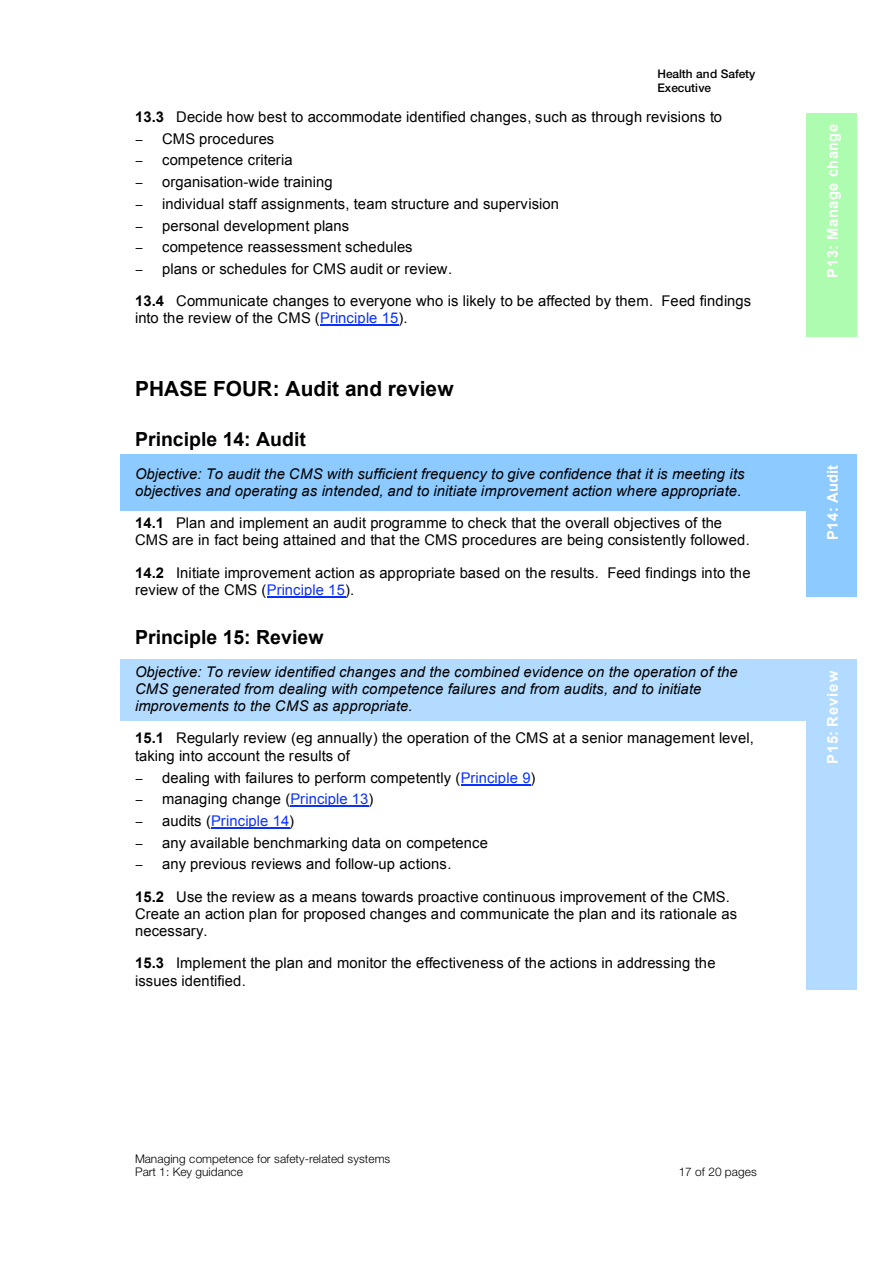
<style>
.page{position:relative;width:893px;height:1263px;background:#fff}
.page>*{position:absolute;margin:0;border:0;box-sizing:border-box;transform-origin:0 0}
.t1{font:700 20.85px "Arial";color:#000}
.t2{font:700 19.5px "Arial";color:#000}
.t3{font:14.7px/17.2px "Arial";letter-spacing:.005em;color:#000}
.t4{font:italic 14.7px/17.1px "Arial";letter-spacing:.005em;color:#000}
.t5{font:14.7px "Arial";letter-spacing:.005em;color:#0a31ff}
.t6{font:700 14.7px "Arial";letter-spacing:.035em;color:#fff}
.t7{font:700 14.7px "Arial";letter-spacing:.055em;color:#fff}
.t8{font:700 14.7px "Arial";letter-spacing:.015em;color:#fff}
.t9{font:300 11.85px/13.4px "Helvetica Neue";letter-spacing:-.005em;color:#000}
.t10{font:500 11.85px/13.4px "Helvetica Neue";color:#000}
.s1{font-weight:700}
.s2{color:#0a31ff}
.s3{color:#000}
</style>
<div class="page">
<div style="left:120px;top:454px;width:686px;height:57px;background:#8dcaff"></div>
<div style="left:120px;top:660px;width:686px;height:61px;background:#b2dbff"></div>
<hr style="left:320px;top:325px;width:78px;height:1px;background:#0a31ff">
<hr style="left:267px;top:597px;width:78px;height:1px;background:#0a31ff">
<hr style="left:460px;top:784px;width:70px;height:1px;background:#0a31ff">
<hr style="left:290px;top:806px;width:78px;height:1px;background:#0a31ff">
<hr style="left:211px;top:827px;width:78px;height:1px;background:#0a31ff">
<div style="left:806px;top:113px;width:50px;height:223px;background:#aefcb0"></div>
<div style="left:806px;top:454px;width:50px;height:143px;background:#8dcaff"></div>
<div style="left:806px;top:660px;width:50px;height:330px;background:#b2dbff"></div>
<p class="t10" style="left:657px;top:68px;width:99px">Health and Safety<br>Executive</p>
<p class="t3" style="left:135px;top:108px;width:588px"><span class="s1">13.3</span> Decide how best to accommodate identified changes, such as through revisions to</p>
<p class="t3" style="left:162px;top:130px;width:114px">CMS procedures</p>
<p class="t3" style="left:162px;top:152px;width:132px">competence criteria</p>
<p class="t3" style="left:162px;top:174px;width:172px">organisation-wide training</p>
<p class="t3" style="left:162px;top:195px;width:398px">individual staff assignments, team structure and supervision</p>
<p class="t3" style="left:162px;top:217px;width:189px">personal development plans</p>
<p class="t3" style="left:162px;top:239px;width:252px">competence reassessment schedules</p>
<p class="t3" style="left:162px;top:260px;width:291px">plans or schedules for CMS audit or review.</p>
<p class="t3" style="left:135px;top:293px;width:617px"><span class="s1">13.4</span> Communicate changes to everyone who is likely to be affected by them. Feed findings into the review of the CMS (<span class="s2">Principle 15</span>).</p>
<h1 class="t1" style="left:135px;top:378px;width:320px">PHASE FOUR: Audit and review</h1>
<h2 class="t2" style="left:135px;top:428px;width:172px">Principle 14: Audit</h2>
<p class="t4" style="left:135px;top:465px;width:610px">Objective: To audit the CMS with sufficient frequency to give confidence that it is meeting its objectives and operating as intended, and to initiate improvement action where appropriate.</p>
<p class="t3" style="left:135px;top:514px;width:616px"><span class="s1">14.1</span> Plan and implement an audit programme to check that the overall objectives of the<br>CMS are in fact being attained and that the CMS procedures are being consistently followed.</p>
<p class="t3" style="left:135px;top:564px;width:617px"><span class="s1">14.2</span> Initiate improvement action as appropriate based on the results. Feed findings into the review of the CMS (<span class="s2">Principle 15</span>).</p>
<h2 class="t2" style="left:135px;top:626px;width:190px">Principle 15: Review</h2>
<p class="t4" style="left:135px;top:663px;width:604px">Objective: To review identified changes and the combined evidence on the operation of the<br>CMS generated from dealing with competence failures and from audits, and to initiate improvements to the CMS as appropriate.</p>
<p class="t3" style="left:135px;top:730px;width:620px"><span class="s1">15.1</span> Regularly review (eg annually) the operation of the CMS at a senior management level, taking into account the results of</p>
<p class="t3" style="left:162px;top:769px;width:375px">dealing with failures to perform competently (<span class="s2">Principle 9</span>)</p>
<p class="t3" style="left:162px;top:791px;width:213px">managing change (<span class="s2">Principle 13</span>)</p>
<p class="t5" style="left:162px;top:813px;width:133px"><span class="s3">audits (</span>Principle 14<span class="s3">)</span></p>
<p class="t3" style="left:162px;top:834px;width:327px">any available benchmarking data on competence</p>
<p class="t3" style="left:162px;top:856px;width:291px">any previous reviews and follow-up actions.</p>
<p class="t3" style="left:135px;top:888px;width:603px"><span class="s1">15.2</span> Use the review as a means towards proactive continuous improvement of the CMS.<br>Create an action plan for proposed changes and communicate the plan and its rationale as necessary.</p>
<p class="t3" style="left:135px;top:955px;width:582px"><span class="s1">15.3</span> Implement the plan and monitor the effectiveness of the actions in addressing the issues identified.</p>
<p class="t9" style="left:135px;top:1153px;width:257px">Managing competence for safety-related systems<br>Part 1: Key guidance</p>
<p class="t9" style="left:678px;top:1166px;width:80px">17 of 20 pages</p>
<p class="t6" style="left:824px;top:278px;width:155px;rotate:-90deg">P13: Manage change</p>
<p class="t8" style="left:824px;top:540px;width:77px;rotate:-90deg">P14: Audit</p>
<p class="t7" style="left:824px;top:764px;width:94px;rotate:-90deg">P15: Review</p>
</div>
